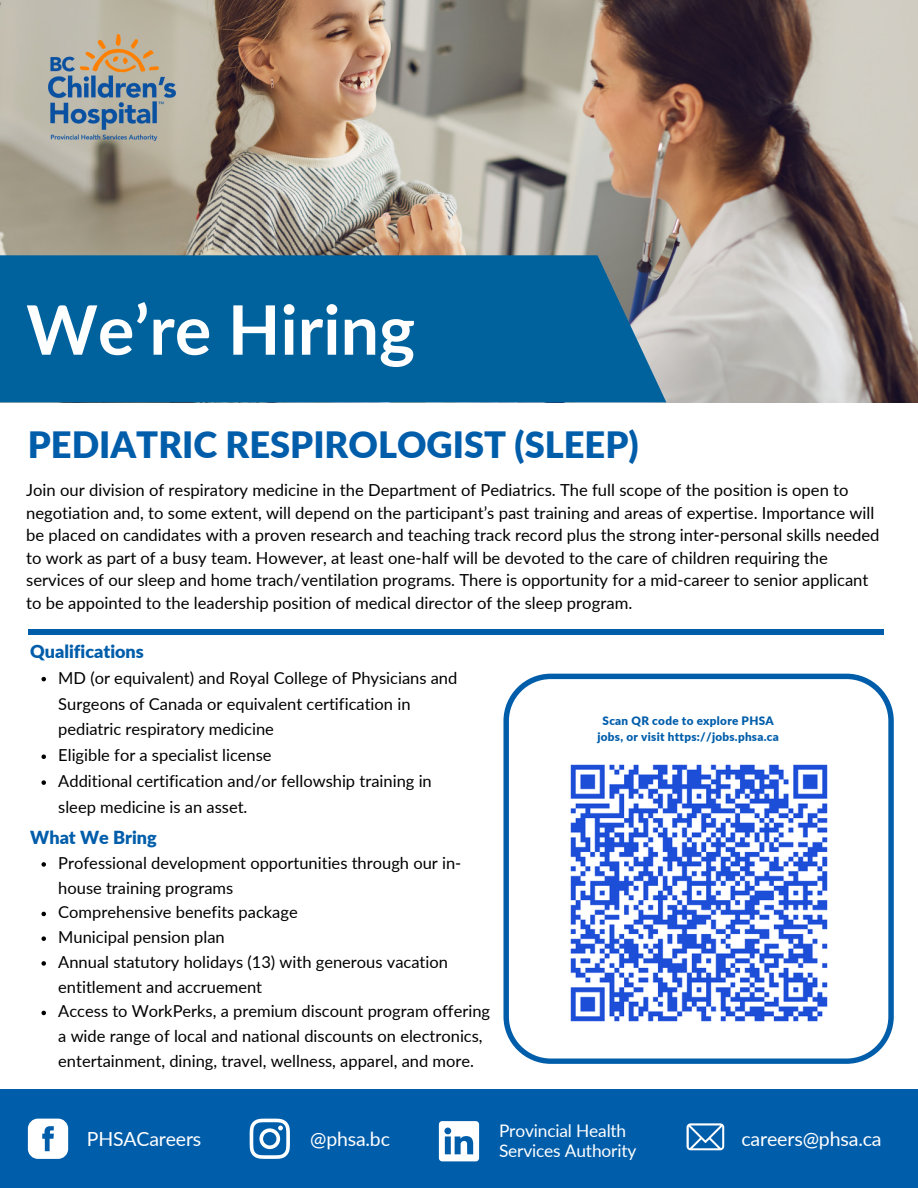
<style>
.page{position:relative;width:918px;height:1188px;background:#fff}
.page>*{position:absolute;margin:0;border:0;box-sizing:border-box;transform-origin:0 0}
.t1{font:700 68.25px "Lato";color:#fff}
.t2{font:900 36.3px "Lato";color:#005daa}
.t3{font:19.65px "Lato";letter-spacing:-.01em;color:#fff}
.t4{font:19.5px "Lato";letter-spacing:-.01em;color:#fff}
.t5{font:900 18px "Lato";color:#005daa}
.t6{font:17.25px/20px "Lato";letter-spacing:-.01em;color:#fff}
.t7{font:16.65px/22.5px "Lato";color:#000}
.t8{font:16.5px/24.8px "Lato";color:#000}
.t9{font:900 11.7px/15.6px "Lato";letter-spacing:.025em;color:#005daa;text-align:center}
</style>
<div class="page">
<div style="left:28px;top:630px;width:856px;height:5px;background:#005daa"></div>
<div style="left:0;top:1090px;width:918px;height:98px;background:#005daa"></div>
<svg style="left:439px;top:1121px;width:40px;height:40px"></svg>
<svg style="left:503px;top:674px;width:391px;height:390px"></svg>
<svg style="left:250px;top:1119px;width:40px;height:40px"></svg>
<svg style="left:28px;top:1119px;width:40px;height:40px;background:#d6e5f1"></svg>
<svg style="left:687px;top:1123px;width:37px;height:27px"></svg>
<img style="left:0;top:0;width:918px;height:402px">
<div style="left:0;top:255px;width:666px;height:147px;background:#00629d"></div>
<img style="left:48px;top:34px;width:127px;height:106px">
<svg style="left:41px;top:677px;width:5px;height:4px"></svg>
<svg style="left:41px;top:755px;width:5px;height:4px"></svg>
<svg style="left:41px;top:780px;width:5px;height:5px"></svg>
<svg style="left:41px;top:862px;width:5px;height:5px"></svg>
<svg style="left:41px;top:912px;width:5px;height:4px"></svg>
<svg style="left:41px;top:936px;width:5px;height:5px"></svg>
<svg style="left:41px;top:961px;width:5px;height:5px"></svg>
<svg style="left:41px;top:1011px;width:5px;height:4px"></svg>
<img style="left:558px;top:753px;width:281px;height:281px">
<p class="t1" style="left:26px;top:287px;width:390px">We’re Hiring</p>
<p class="t2" style="left:28px;top:422px;width:612px">PEDIATRIC RESPIROLOGIST (SLEEP)</p>
<h3 class="t7" style="left:26px;top:479px;width:855px">Join our division of respiratory medicine in the Department of Pediatrics. The full scope of the position is open to negotiation and, to some extent, will depend on the participant’s past training and areas of expertise. Importance will be placed on candidates with a proven research and teaching track record plus the strong inter-personal skills needed to work as part of a busy team. However, at least one-half will be devoted to the care of children requiring the services of our sleep and home trach/ventilation programs. There is opportunity for a mid-career to senior applicant to be appointed to the leadership position of medical director of the sleep program.</h3>
<p class="t5" style="left:30px;top:640px;width:115px">Qualifications</p>
<p class="t8" style="left:58px;top:664px;width:401px;line-height:25.8px">MD (or equivalent) and Royal College of Physicians and<br>Surgeons of Canada or equivalent certification in pediatric respiratory medicine</p>
<p class="t8" style="left:58px;top:742px;width:215px">Eligible for a specialist license</p>
<h3 class="t8" style="left:58px;top:768px;width:375px;line-height:25.8px">Additional certification and/or fellowship training in sleep medicine is an asset.</h3>
<p class="t9" style="left:597px;top:713px;width:183px">Scan QR code to explore PHSA jobs, or visit https://jobs.phsa.ca</p>
<p class="t5" style="left:30px;top:826px;width:128px">What We Bring</p>
<p class="t8" style="left:58px;top:850px;width:405px">Professional development opportunities through our in&shy;house training programs</p>
<p class="t8" style="left:58px;top:900px;width:241px">Comprehensive benefits package</p>
<p class="t8" style="left:58px;top:924px;width:168px">Municipal pension plan</p>
<p class="t8" style="left:58px;top:949px;width:391px">Annual statutory holidays (13) with generous vacation entitlement and accruement</p>
<p class="t8" style="left:58px;top:999px;width:433px">Access to WorkPerks, a premium discount program offering a wide range of local and national discounts on electronics, entertainment, dining, travel, wellness, apparel, and more.</p>
<h5 class="t4" style="left:87px;top:1126px;width:116px">PHSACareers</h5>
<h2 class="t4" style="left:310px;top:1126px;width:81px">@phsa.bc</h2>
<h1 class="t6" style="left:499px;top:1121px;width:139px">Provincial Health<br>Services Authority</h1>
<p class="t3" style="left:741px;top:1126px;width:142px">careers@phsa.ca</p>
</div>
